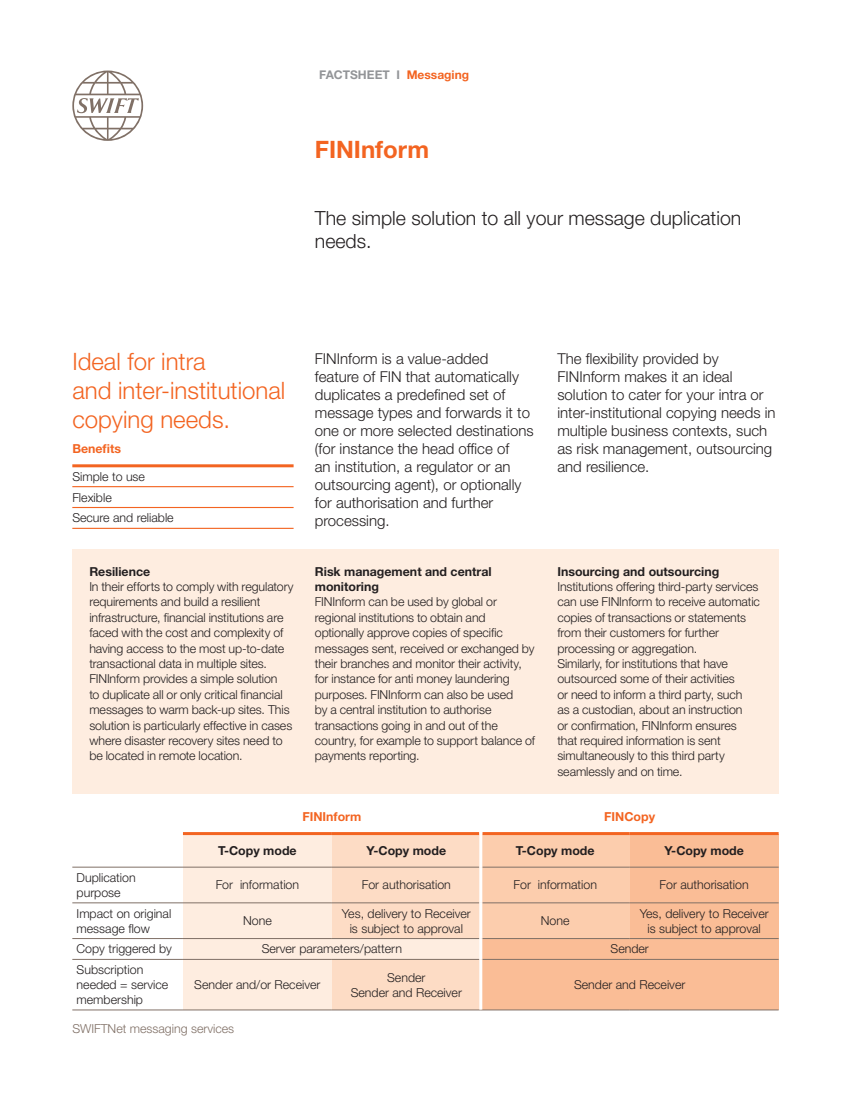
<style>
.page{position:relative;width:851px;height:1106px;background:#fff}
.page>*{position:absolute;margin:0;border:0;box-sizing:border-box;transform-origin:0 0}
.t1{font:300 24px/28.8px "Helvetica Neue LT Std";color:#f36421}
.t2{font:700 24px "Helvetica Neue LT Std";color:#f36421}
.t3{font:300 19.5px/23.4px "Helvetica Neue LT Std";color:#231f20}
.t4{font:300 15px/18px "Helvetica Neue LT Std";color:#231f20}
._9__Main_body_text{font:300 12.3px/15.3px "Helvetica Neue LT Std";letter-spacing:-.005em;color:#231f20}
.t5{font:700 12.3px/15.3px "Helvetica Neue LT Std";color:#231f20}
.t6{font:300 12.3px "Helvetica Neue LT Std";color:#807066}
.t7{font:700 12.3px "Helvetica Neue LT Std";color:#f36421}
.t8{font:700 12px "Helvetica Neue LT Std";color:#939598}
.s1{color:#f36421}
</style>
<div class="page">
<svg style="left:72px;top:71px;width:71px;height:70px"></svg>
<div style="left:629px;top:834px;width:149px;height:175px;background:#fabd96"></div>
<div style="left:480px;top:834px;width:149px;height:175px;background:#fccdad"></div>
<div style="left:480px;top:938px;width:298px;height:71px;background:#fabd96"></div>
<hr style="left:72px;top:464px;width:221px;height:3px;background:#f36421">
<hr style="left:72px;top:486px;width:221px;height:1px;background:#f36421">
<hr style="left:72px;top:507px;width:221px;height:1px;background:#f36421">
<hr style="left:72px;top:528px;width:221px;height:1px;background:#f36421">
<div style="left:332px;top:834px;width:148px;height:175px;background:#fddcc5"></div>
<div style="left:183px;top:834px;width:149px;height:175px;background:#feede0"></div>
<div style="left:183px;top:938px;width:297px;height:21px;background:#feede0"></div>
<hr style="left:72px;top:866px;width:111px;height:1px;background:#807066">
<hr style="left:72px;top:902px;width:111px;height:1px;background:#807066">
<hr style="left:72px;top:938px;width:111px;height:1px;background:#807066">
<hr style="left:72px;top:959px;width:111px;height:1px;background:#807066">
<hr style="left:72px;top:1009px;width:111px;height:1px;background:#807066">
<hr style="left:183px;top:832px;width:149px;height:3px;background:#f36421">
<hr style="left:332px;top:832px;width:147px;height:3px;background:#f36421">
<hr style="left:482px;top:832px;width:147px;height:3px;background:#f36421">
<hr style="left:629px;top:832px;width:149px;height:3px;background:#f36421">
<hr style="left:183px;top:866px;width:149px;height:1px;background:#807066">
<hr style="left:332px;top:866px;width:147px;height:1px;background:#807066">
<hr style="left:482px;top:866px;width:147px;height:1px;background:#807066">
<hr style="left:629px;top:866px;width:149px;height:1px;background:#807066">
<hr style="left:183px;top:902px;width:149px;height:1px;background:#807066">
<hr style="left:332px;top:902px;width:147px;height:1px;background:#807066">
<hr style="left:482px;top:902px;width:147px;height:1px;background:#807066">
<hr style="left:629px;top:902px;width:149px;height:1px;background:#807066">
<hr style="left:183px;top:938px;width:149px;height:1px;background:#807066">
<hr style="left:332px;top:938px;width:147px;height:1px;background:#807066">
<hr style="left:482px;top:938px;width:147px;height:1px;background:#807066">
<hr style="left:629px;top:938px;width:149px;height:1px;background:#807066">
<hr style="left:183px;top:959px;width:149px;height:1px;background:#807066">
<hr style="left:332px;top:959px;width:147px;height:1px;background:#807066">
<hr style="left:482px;top:959px;width:147px;height:1px;background:#807066">
<hr style="left:629px;top:959px;width:149px;height:1px;background:#807066">
<hr style="left:183px;top:1009px;width:149px;height:1px;background:#807066">
<hr style="left:332px;top:1009px;width:148px;height:1px;background:#807066">
<hr style="left:480px;top:1009px;width:149px;height:1px;background:#807066">
<hr style="left:629px;top:1009px;width:149px;height:1px;background:#807066">
<hr style="left:479px;top:833px;width:3px;height:34px;background:#fff">
<hr style="left:479px;top:867px;width:3px;height:35px;background:#fff">
<hr style="left:479px;top:902px;width:3px;height:36px;background:#fff">
<hr style="left:479px;top:938px;width:3px;height:21px;background:#fff">
<hr style="left:479px;top:959px;width:3px;height:50px;background:#fff">
<div style="left:72px;top:550px;width:706px;height:244px;background:#feede0"></div>
<p class="t8" style="left:319px;top:67px;width:151px">FACTSHEET I <span class="s1">Messaging</span></p>
<p class="t2" style="left:315px;top:134px;width:116px">FINInform</p>
<p class="t3" style="left:315px;top:206px;width:428px">The simple solution to all your message duplication needs.</p>
<p class="t1" style="left:72px;top:347px;width:214px">Ideal for intra<br>and inter-institutional copying needs.</p>
<p class="t4" style="left:315px;top:349px;width:220px">FINInform is a value-added feature of FIN that automatically duplicates a predefined set of message types and forwards it to one or more selected destinations (for instance the head office of<br>an institution, a regulator or an outsourcing agent), or optionally for authorisation and further processing.</p>
<p class="t4" style="left:557px;top:349px;width:220px">The flexibility provided by<br>FINInform makes it an ideal solution to cater for your intra or inter-institutional copying needs in multiple business contexts, such as risk management, outsourcing and resilience.</p>
<p class="t7" style="left:72px;top:440px;width:50px">Benefits</p>
<p class="_9__Main_body_text" style="left:72px;top:468px;width:74px">Simple to use</p>
<p class="_9__Main_body_text" style="left:72px;top:489px;width:41px">Flexible</p>
<p class="_9__Main_body_text" style="left:72px;top:510px;width:103px">Secure and reliable</p>
<p class="t5" style="left:89px;top:563px;width:62px">Resilience</p>
<p class="_9__Main_body_text" style="left:89px;top:579px;width:206px">In their efforts to comply with regulatory requirements and build a resilient infrastructure, financial institutions are faced with the cost and complexity of having access to the most up-to-date transactional data in multiple sites.<br>FINInform provides a simple solution<br>to duplicate all or only critical financial messages to warm back-up sites. This solution is particularly effective in cases where disaster recovery sites need to be located in remote location.</p>
<p class="t5" style="left:315px;top:563px;width:178px">Risk management and central monitoring</p>
<p class="_9__Main_body_text" style="left:315px;top:594px;width:222px">FINInform can be used by global or regional institutions to obtain and optionally approve copies of specific messages sent, received or exchanged by their branches and monitor their activity, for instance for anti money laundering purposes. FINInform can also be used<br>by a central institution to authorise transactions going in and out of the country, for example to support balance of payments reporting.</p>
<p class="t5" style="left:557px;top:563px;width:163px">Insourcing and outsourcing</p>
<p class="_9__Main_body_text" style="left:557px;top:579px;width:204px">Institutions offering third-party services can use FINInform to receive automatic copies of transactions or statements from their customers for further processing or aggregation.</p>
<p class="_9__Main_body_text" style="left:557px;top:655px;width:187px">Similarly, for institutions that have outsourced some of their activities or need to inform a third party, such as a custodian, about an instruction or confirmation, FINInform ensures that required information is sent simultaneously to this third party seamlessly and on time.</p>
<p class="t7" style="left:302px;top:809px;width:60px">FINInform</p>
<p class="t7" style="left:604px;top:809px;width:52px">FINCopy</p>
<p class="t5" style="left:218px;top:842px;width:80px">T-Copy mode</p>
<p class="t5" style="left:366px;top:842px;width:81px">Y-Copy mode</p>
<p class="t5" style="left:516px;top:842px;width:80px">T-Copy mode</p>
<p class="t5" style="left:664px;top:842px;width:81px">Y-Copy mode</p>
<p class="_9__Main_body_text" style="left:77px;top:870px;width:61px;line-height:14.9px">Duplication purpose</p>
<p class="_9__Main_body_text" style="left:216px;top:877px;width:85px">For information</p>
<p class="_9__Main_body_text" style="left:361px;top:877px;width:91px">For authorisation</p>
<p class="_9__Main_body_text" style="left:513px;top:877px;width:85px">For information</p>
<p class="_9__Main_body_text" style="left:659px;top:877px;width:91px">For authorisation</p>
<p class="_9__Main_body_text" style="left:77px;top:905px;width:96px;line-height:14.9px">Impact on original message flow</p>
<p class="_9__Main_body_text" style="left:243px;top:912px;width:30px">None</p>
<p class="_9__Main_body_text" style="left:342px;top:905px;width:130px;line-height:14.9px;text-align:center">Yes, delivery to Receiver is subject to approval</p>
<p class="_9__Main_body_text" style="left:541px;top:912px;width:30px">None</p>
<p class="_9__Main_body_text" style="left:639px;top:905px;width:130px;line-height:14.9px;text-align:center">Yes, delivery to Receiver is subject to approval</p>
<p class="_9__Main_body_text" style="left:77px;top:941px;width:97px">Copy triggered by</p>
<p class="_9__Main_body_text" style="left:262px;top:941px;width:142px">Server parameters/pattern</p>
<p class="_9__Main_body_text" style="left:610px;top:941px;width:40px">Sender</p>
<p class="_9__Main_body_text" style="left:77px;top:962px;width:93px;line-height:14.9px">Subscription needed = service membership</p>
<p class="_9__Main_body_text" style="left:387px;top:969px;width:40px">Sender</p>
<p class="_9__Main_body_text" style="left:350px;top:984px;width:113px">Sender and Receiver</p>
<p class="_9__Main_body_text" style="left:194px;top:976px;width:128px">Sender and/or Receiver</p>
<p class="_9__Main_body_text" style="left:574px;top:976px;width:113px">Sender and Receiver</p>
<p class="t6" style="left:72px;top:1021px;width:163px">SWIFTNet messaging services</p>
</div>
